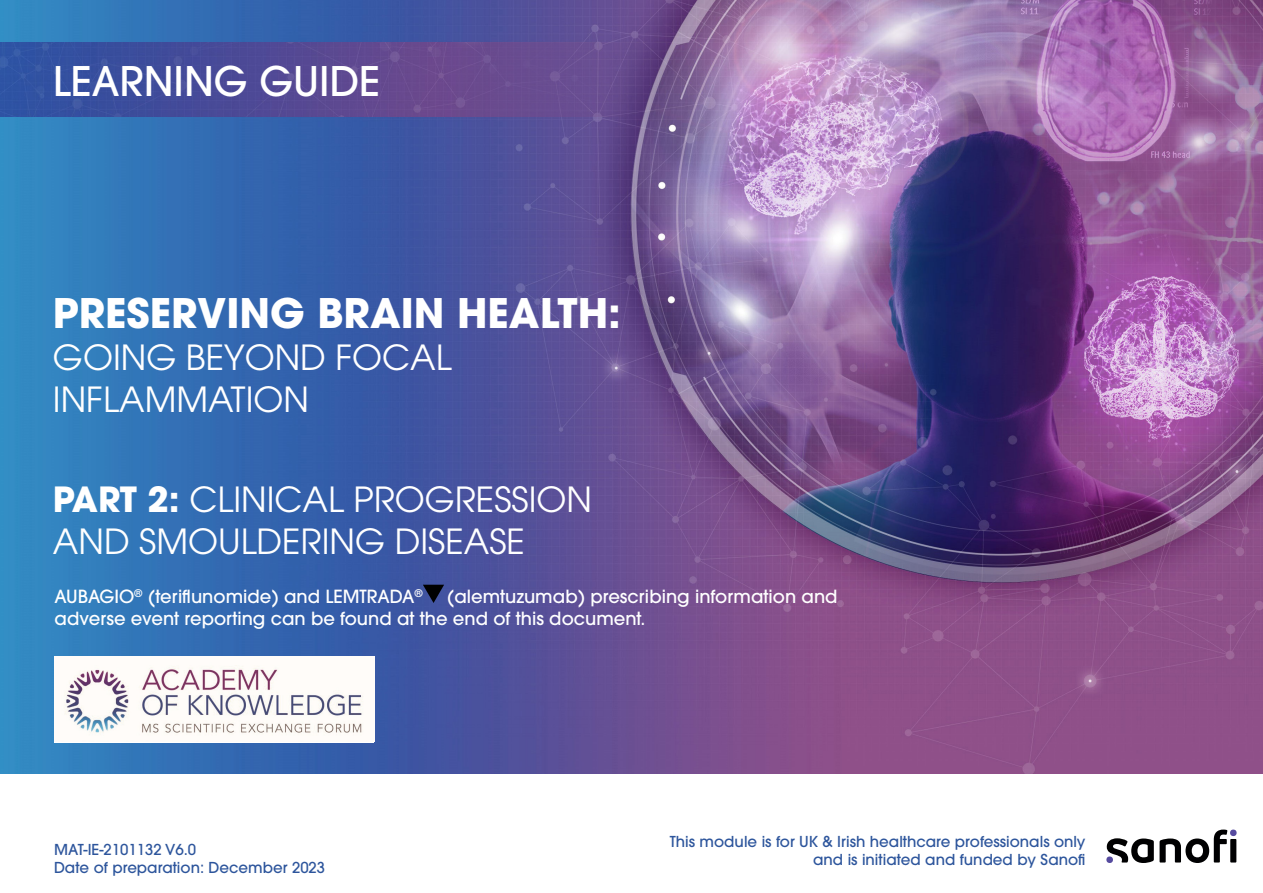
<style>
.page{position:relative;width:1263px;height:893px;background:#fff}
.page>*{position:absolute;margin:0;border:0;box-sizing:border-box;transform-origin:0 0}
.t1{font:700 40.5px "ITC Avant Garde Pro";color:#fff}
.t2{font:500 40.5px "ITC Avant Garde Pro";color:#fff}
.t3{font:34.5px/42px "ITC Avant Garde Pro";color:#fff}
.t4{font:500 18px/21.6px "ITC Avant Garde Pro";color:#fff}
.t5{font:500 15px/18px "ITC Avant Garde Pro";color:#2d559c}
.s1{font-weight:700}
</style>
<div class="page">
<img style="left:0;top:0;width:1263px;height:774px">
<img style="left:0;top:43px;width:662px;height:74px">
<img style="left:55px;top:657px;width:319px;height:84px">
<div style="left:1230px;top:839px;width:6px;height:23px;background:#000001"></div>
<svg style="left:1107px;top:829px;width:120px;height:34px"></svg>
<div style="left:1106px;top:856px;width:7px;height:7px;background:#564b9f;border-radius:50%"></div>
<div style="left:1230px;top:829px;width:6px;height:7px;background:#564b9f;border-radius:50%"></div>
<svg style="left:423px;top:585px;width:21px;height:18px"></svg>
<p class="t2" style="left:53px;top:55px;width:329px">LEARNING GUIDE</p>
<p class="t1" style="left:53px;top:286px;width:570px">PRESERVING BRAIN HEALTH:</p>
<p class="t3" style="left:53px;top:336px;width:400px">GOING BEYOND FOCAL<br>INFLAMMATION</p>
<p class="t3" style="left:53px;top:477px;width:541px"><span class="s1">PART 2:</span> CLINICAL PROGRESSION<br>AND SMOULDERING DISEASE</p>
<p class="t4" style="left:55px;top:585px;width:370px">AUBAGIO<sup>®</sup> (teriflunomide) and LEMTRADA<sup>®</sup></p>
<p class="t4" style="left:55px;top:585px;width:784px;text-indent:392px">(alemtuzumab) prescribing information and adverse event reporting can be found at the end of this document.</p>
<p class="t5" style="left:54px;top:840px;width:273px">MAT-IE-2101132 V6.0<br>Date of preparation: December 2023</p>
<p class="t5" style="left:670px;top:832px;width:417px">This module is for UK &amp; Irish healthcare professionals only</p>
<p class="t5" style="left:813px;top:850px;width:274px">and is initiated and funded by Sanofi</p>
</div>
